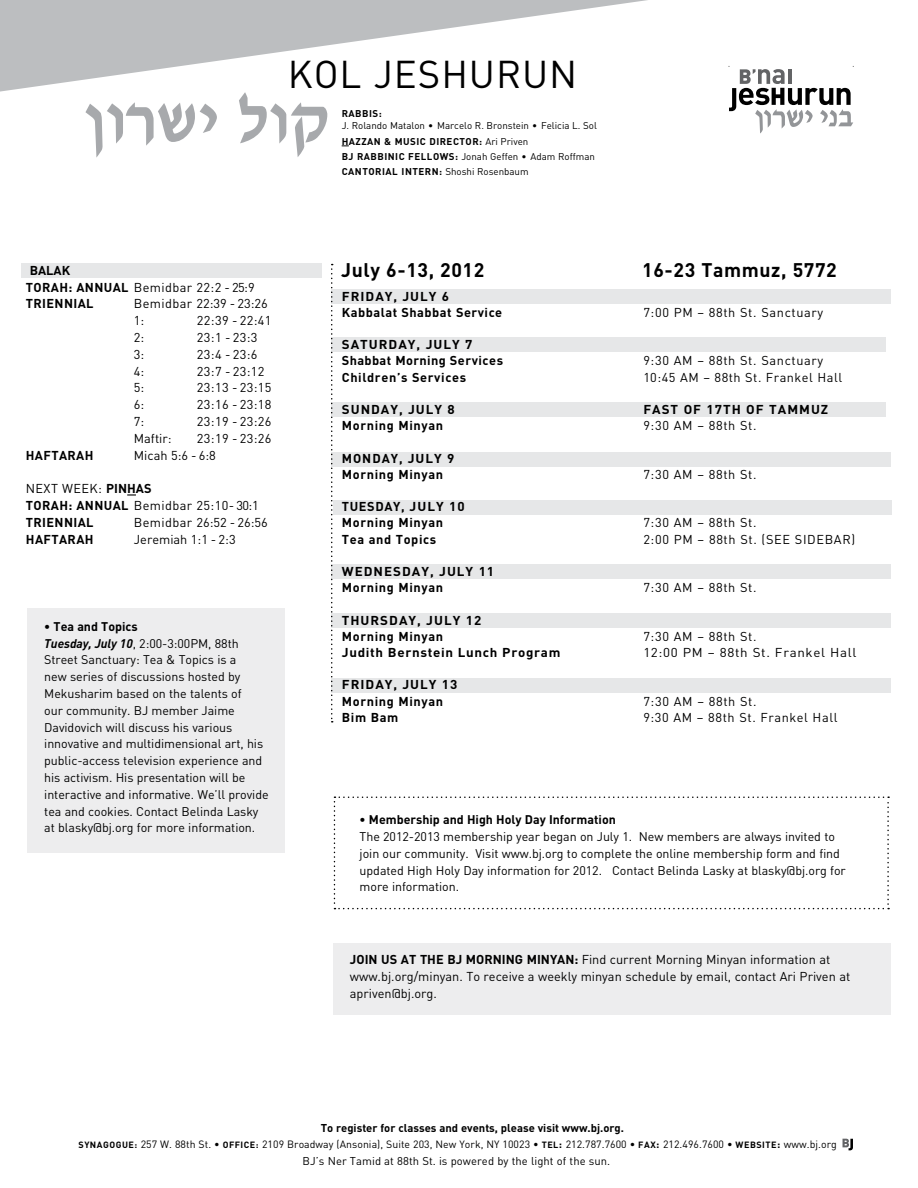
<style>
.page{position:relative;width:918px;height:1188px;background:#fff}
.page>*{position:absolute;margin:0;border:0;box-sizing:border-box;transform-origin:0 0}
.t1{font:69px "David D Bold";letter-spacing:.01em;color:#a7a9ac}
.t2{font:38.25px "DIN";letter-spacing:.025em;color:#000}
.t3{font:700 19.5px "DIN";letter-spacing:.03em;color:#000}
.t4{font:12.75px/16.8px "DIN";letter-spacing:.03em;color:#000}
.t5{font:700 12.75px/16.8px "DIN";letter-spacing:.05em;color:#000}
.t6{font:700 12.75px/16.2px "DIN";letter-spacing:.05em;color:#000;scale:1.05 1}
.t7{font:12.75px "DIN";letter-spacing:.05em;color:#000}
.t8{font:12.75px/16.8px "DIN";color:#000}
.t9{font:12.75px "DIN";letter-spacing:.05em;color:#000;scale:1.05 1}
.t10{font:700 12.75px/16.2px "DIN";letter-spacing:.03em;color:#000;scale:1.05 1}
.t11{font:12.45px/16.8px "DIN";letter-spacing:-.005em;color:#000}
.t12{font:700 12.45px "DIN";color:#000}
.t13{font:700 11.25px "DIN";color:#000}
.t14{font:11.25px "DIN";letter-spacing:.005em;color:#000}
.t15{font:10.5px "DIN";letter-spacing:.005em;color:#000}
.t16{font:9.75px/15.3px "DIN";color:#000}
.t17{font:700 9.75px "DIN";letter-spacing:.05em;color:#000}
.s1{font-weight:700}
.s2{font-weight:400}
.s3{font-weight:700;font-style:italic}
.s4{font-weight:700;font-size:9px}
</style>
<div class="page">
<div style="left:22px;top:263px;width:300px;height:14px;background:#e6e7e8"></div>
<div style="left:332px;top:289px;width:559px;height:14px;background:#e6e7e8"></div>
<div style="left:333px;top:501px;width:559px;height:14px;background:#e6e7e8"></div>
<div style="left:332px;top:338px;width:554px;height:14px;background:#e6e7e8"></div>
<div style="left:332px;top:403px;width:554px;height:14px;background:#e6e7e8"></div>
<div style="left:333px;top:564px;width:558px;height:14px;background:#e6e7e8"></div>
<div style="left:332px;top:452px;width:559px;height:14px;background:#e6e7e8"></div>
<div style="left:331px;top:613px;width:560px;height:15px;background:#e6e7e8"></div>
<div style="left:331px;top:678px;width:560px;height:14px;background:#e6e7e8"></div>
<svg style="left:0;top:0;width:648px;height:92px"></svg>
<svg style="left:728px;top:66px;width:126px;height:68px"></svg>
<svg style="left:331px;top:264px;width:2px;height:459px"></svg>
<svg style="left:127px;top:494px;width:9px;height:2px"></svg>
<svg style="left:842px;top:1138px;width:11px;height:13px"></svg>
<svg style="left:334px;top:796px;width:555px;height:113px"></svg>
<div style="left:334px;top:943px;width:557px;height:72px;background:#ededee"></div>
<div style="left:27px;top:609px;width:257px;height:244px;background:#ededee"></div>
<h2 class="t2" style="left:288px;top:51px;width:291px">KOL JESHURUN</h2>
<h1 class="t1" style="left:83px;top:86px;width:247px">IURAH KUE</h1>
<p class="t17" style="left:342px;top:107px;width:42px">Rabbis:</p>
<p class="t16" style="left:342px;top:118px;width:257px">J. Rolando Matalon • Marcelo R. Bronstein • Felicia L. Sol <span class="s1">HAZZAN &amp; Music Director :</span> Ari Priven<br><span class="s1">BJ Rabbinic F ellows:</span> Jonah Geffen • Adam Roffman <span class="s1">CANTO</span></p>
<p class="t17" style="left:375px;top:165px;width:13px">RIALINTE</p>
<p class="t16" style="left:425px;top:164px;width:105px"><span class="s1">RN :</span> Shoshi Rosenbaum</p>
<p class="t5" style="left:26px;top:261px;width:60px;text-indent:36px">K<br>Torah: ANNUAL</p>
<p class="t5" style="left:30px;top:261px;width:9px">BALA</p>
<p class="t4" style="left:134px;top:278px;width:122px">Bemidbar 22:2 - 25:9</p>
<p class="t5" style="left:26px;top:295px;width:24px">TRIENNIAL</p>
<p class="t4" style="left:134px;top:295px;width:135px">Bemidbar 22:39 - 23:26<br>1:</p>
<p class="t4" style="left:197px;top:312px;width:76px">22:39 - 22:41</p>
<p class="t4" style="left:134px;top:329px;width:12px">2:</p>
<p class="t4" style="left:197px;top:329px;width:62px">23:1 - 23:3</p>
<p class="t4" style="left:134px;top:346px;width:12px">3:</p>
<p class="t4" style="left:197px;top:346px;width:62px">23:4 - 23:6</p>
<p class="t4" style="left:134px;top:362px;width:12px">4:</p>
<p class="t4" style="left:197px;top:362px;width:69px">23:7 - 23:12</p>
<p class="t4" style="left:134px;top:379px;width:12px">5:</p>
<p class="t4" style="left:197px;top:379px;width:76px">23:13 - 23:15</p>
<p class="t4" style="left:134px;top:396px;width:12px">6:</p>
<p class="t4" style="left:197px;top:396px;width:76px">23:16 - 23:18</p>
<p class="t4" style="left:134px;top:413px;width:12px">7:</p>
<p class="t4" style="left:197px;top:413px;width:76px">23:19 - 23:26</p>
<p class="t4" style="left:134px;top:430px;width:39px">Maftir:</p>
<p class="t4" style="left:197px;top:430px;width:76px">23:19 - 23:26</p>
<p class="t5" style="left:26px;top:446px;width:19px">HAFTA</p>
<p class="t5" style="left:68px;top:446px;width:27px">RAH</p>
<p class="t4" style="left:134px;top:446px;width:83px">Micah 5:6 - 6:8</p>
<p class="t5" style="left:26px;top:480px;width:119px"><span class="s2">NEXT WEEK:</span> PINHAS<br>Torah: ANNUAL</p>
<p class="t4" style="left:134px;top:497px;width:127px">Bemidbar 25:10- 30:1</p>
<p class="t5" style="left:26px;top:513px;width:24px">TRIENNIAL</p>
<p class="t4" style="left:134px;top:514px;width:135px">Bemidbar 26:52 - 26:56</p>
<p class="t5" style="left:26px;top:530px;width:19px">HAFTA</p>
<p class="t5" style="left:68px;top:530px;width:27px">RAH</p>
<p class="t8" style="left:134px;top:530px;width:103px">Jeremiah 1:1 - 2:3</p>
<p class="t11" style="left:44px;top:618px;width:226px"><span class="s1">• Tea and Topics<br></span><span class="s3">Tuesday, July 10</span>, 2:00-3:00PM, 88th Street Sanctuary: Tea &amp; Topics is a<br>new series of discussions hosted by Mekusharim based on the talents of<br>our community. BJ member Jaime Davidovich will discuss his various innovative and multidimensional art, his public-access television experience and his activism. His presentation will be interactive and informative. We’ll provide tea and cookies. Contact Belinda Lasky at blasky@bj.org for more information.</p>
<h3 class="t3" style="left:341px;top:257px;width:145px">July 6-13, 2012</h3>
<h3 class="t3" style="left:642px;top:257px;width:196px">16-23 Tammuz, 5772</h3>
<p class="t6" style="left:342px;top:287px;width:154px;text-indent:100px">6<br>Kabbalat Shabbat Service</p>
<p class="t6" style="left:342px;top:287px;width:75px">FRIDAY, JULY</p>
<p class="t6" style="left:342px;top:336px;width:10px">SATU</p>
<p class="t6" style="left:379px;top:336px;width:62px">RDAY, JULY</p>
<p class="t10" style="left:342px;top:336px;width:155px;text-indent:123px">7<br>Shabbat Morning Services</p>
<p class="t7" style="left:643px;top:304px;width:181px">7:00 PM – 88th St. Sanctuary</p>
<p class="t7" style="left:643px;top:353px;width:181px">9:30 AM – 88th St. Sanctuary</p>
<p class="t5" style="left:342px;top:368px;width:126px">Children’s Services</p>
<p class="t4" style="left:643px;top:368px;width:200px">10:45 AM – 88th St. Frankel Hall</p>
<p class="t6" style="left:342px;top:401px;width:10px">SUN</p>
<p class="t6" style="left:371px;top:401px;width:52px">DAY, JULY</p>
<p class="t6" style="left:448px;top:401px;width:8px">8</p>
<p class="t6" style="left:643px;top:401px;width:8px">FAST</p>
<p class="t6" style="left:684px;top:401px;width:136px">OF 17th of Tamm uz</p>
<p class="t5" style="left:342px;top:417px;width:103px">Morning Minyan</p>
<p class="t7" style="left:643px;top:418px;width:115px">9:30 AM – 88th St.</p>
<p class="t5" style="left:342px;top:449px;width:84px">MONDAY, JULY</p>
<p class="t6" style="left:447px;top:449px;width:8px">9</p>
<p class="t5" style="left:342px;top:465px;width:103px">Morning Minyan</p>
<p class="t7" style="left:643px;top:466px;width:115px">7:30 AM – 88th St.</p>
<p class="t5" style="left:342px;top:498px;width:9px">TUES</p>
<p class="t5" style="left:375px;top:498px;width:52px">DAY, JULY</p>
<p class="t6" style="left:449px;top:498px;width:16px">10</p>
<p class="t5" style="left:342px;top:514px;width:103px">Morning Minyan</p>
<p class="t7" style="left:643px;top:515px;width:115px">7:30 AM – 88th St.</p>
<p class="t5" style="left:342px;top:530px;width:96px">Tea and Topics</p>
<p class="t7" style="left:643px;top:531px;width:213px">2:00 PM – 88th St. (SEE SIDEBAR)</p>
<p class="t6" style="left:342px;top:563px;width:40px">WEDNES</p>
<p class="t6" style="left:402px;top:563px;width:52px">DAY, JULY</p>
<p class="t6" style="left:479px;top:563px;width:16px">11</p>
<p class="t5" style="left:342px;top:579px;width:103px">Morning Minyan</p>
<p class="t7" style="left:643px;top:580px;width:115px">7:30 AM – 88th St.</p>
<p class="t6" style="left:342px;top:611px;width:97px">THURSDAY, JULY</p>
<p class="t6" style="left:466px;top:611px;width:16px">12</p>
<p class="t5" style="left:342px;top:627px;width:103px">Morning Minyan</p>
<p class="t7" style="left:643px;top:628px;width:115px">7:30 AM – 88th St.</p>
<p class="t6" style="left:342px;top:644px;width:210px">Judith Bernstein Lunch Program</p>
<p class="t9" style="left:643px;top:644px;width:204px">12:00 PM – 88th St. Frankel Hall</p>
<p class="t6" style="left:342px;top:676px;width:75px">FRIDAY, JULY</p>
<p class="t6" style="left:342px;top:676px;width:112px;text-indent:100px">13<br>Morning Minyan</p>
<p class="t7" style="left:643px;top:693px;width:115px">7:30 AM – 88th St.</p>
<p class="t5" style="left:342px;top:708px;width:58px">Bim Bam</p>
<p class="t4" style="left:643px;top:709px;width:196px">9:30 AM – 88th St. Frankel Hall</p>
<p class="t12" style="left:360px;top:811px;width:258px">• Membership and High Holy Day I nformation</p>
<p class="t11" style="left:360px;top:828px;width:488px">The 2012-2013 membership year began on July 1. New members are always invited to join our community. Visit www.bj.org to complete the online membership form and find updated High Holy Day information for 2012. Contact Belinda Lasky at blasky@bj.org for more information.</p>
<p class="t5" style="left:350px;top:951px;width:14px">JOINUSATT</p>
<p class="t5" style="left:427px;top:951px;width:73px">HEBJ MORNING</p>
<p class="t5" style="left:527px;top:951px;width:19px">MINYAN</p>
<p class="t8" style="left:350px;top:951px;width:502px;text-indent:225px"><span class="s1">:</span> Find current Morning Minyan information at www.bj.org/minyan. To receive a weekly minyan schedule by email, contact Ari Priven at apriven@bj.org.</p>
<p class="t13" style="left:321px;top:1121px;width:305px">To register for classes and events, please visit www.bj.org.</p>
<p class="t15" style="left:79px;top:1138px;width:760px"><span class="s4">synagogue:</span> 257 W. 88th St. • <span class="s4">office:</span> 2109 Broadway (Ansonia), Suite 203, New York, NY 10023 • <span class="s4">tel</span><span class="s1">:</span> 212.787.7600 • <span class="s4">fax</span><span class="s1">:</span> 212.496.7600 • <span class="s4">website</span><span class="s1">:</span> www.bj.org</p>
<p class="t14" style="left:303px;top:1154px;width:309px">BJ’s Ner Tamid at 88th St. is powered by the light of the sun.</p>
</div>
